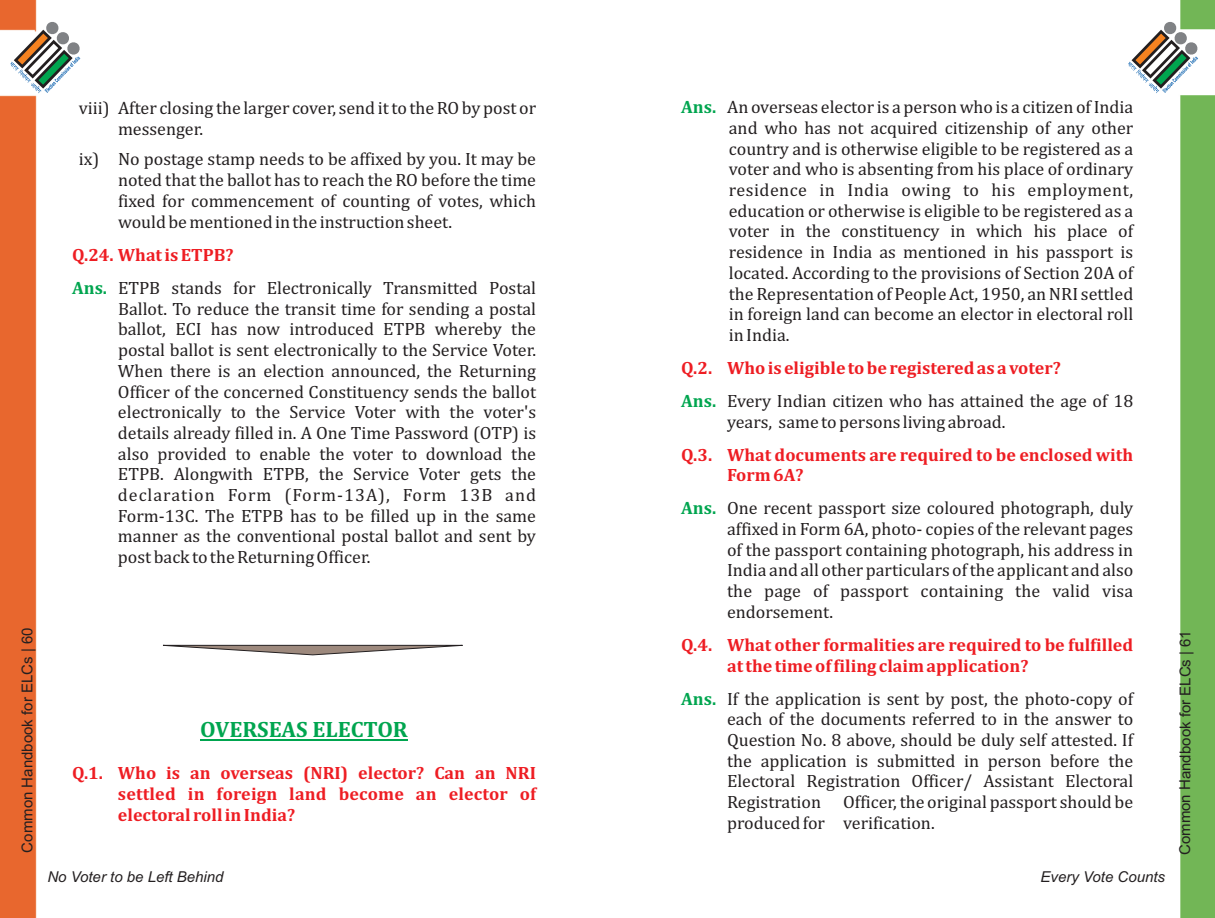
<style>
.page{position:relative;width:1215px;height:918px;background:#fff}
.page>*{position:absolute;margin:0;border:0;box-sizing:border-box;transform-origin:0 0}
.t1{font:700 22.5px "Cambria";color:#00a54f}
.t2{font:18px/20.7px "Cambria";color:#231f20;text-align:justify}
.t3{font:700 18px/20.7px "Cambria";color:#ee1d23}
.t4{font:700 18px "Cambria";color:#00a54f}
.t5{font:15px "Arial";color:#231f20}
.t6{font:italic 15px "Arial";color:#231f20}
</style>
<div class="page">
<img style="left:0;top:0;width:1215px;height:918px">
<svg style="left:1128px;top:21px;width:70px;height:72px"></svg>
<svg style="left:11px;top:21px;width:69px;height:72px"></svg>
<hr style="left:200px;top:739px;width:208px;height:1px;background:#00a54f">
<svg style="left:153px;top:645px;width:320px;height:10px"></svg>
<p class="t2" style="left:118px;top:98px;width:420px;line-height:21.1px;text-indent:-39px">viii) After closing the larger cover, send it to the RO by post or messenger.</p>
<p class="t2" style="left:118px;top:149px;width:420px;line-height:21.1px;text-indent:-39px">ix) No postage stamp needs to be affixed by you. It may be noted that the ballot has to reach the RO before the time fixed for commencement of counting of votes, which would be mentioned in the instruction sheet.</p>
<p class="t3" style="left:72px;top:246px;width:163px">Q.24. What is ETPB?</p>
<p class="t4" style="left:72px;top:280px;width:37px">Ans.</p>
<p class="t2" style="left:118px;top:279px;width:420px">ETPB stands for Electronically Transmitted Postal Ballot. To reduce the transit time for sending a postal ballot, ECI has now introduced ETPB whereby the postal ballot is sent electronically to the Service Voter.<br>When there is an election announced, the Returning Officer of the concerned Constituency sends the ballot electronically to the Service Voter with the voter's details already filled in. A One Time Password (OTP) is also provided to enable the voter to download the ETPB. Alongwith ETPB, the Service Voter gets the declaration Form (Form-13A), Form 13B and Form-13C. The ETPB has to be filled up in the same manner as the conventional postal ballot and sent by post back to the Returning Officer.</p>
<p class="t4" style="left:681px;top:99px;width:37px">Ans.</p>
<p class="t2" style="left:727px;top:98px;width:408px">An overseas elector is a person who is a citizen of India and who has not acquired citizenship of any other country and is otherwise eligible to be registered as a voter and who is absenting from his place of ordinary residence in India owing to his employment, education or otherwise is eligible to be registered as a voter in the constituency in which his place of residence in India as mentioned in his passport is located. According to the provisions of Section 20A of the Representation of People Act, 1950, an NRI settled in foreign land can become an elector in electoral roll in India.</p>
<p class="t3" style="left:681px;top:359px;width:381px">Q.2. Who is eligible to be registered as a voter?</p>
<p class="t4" style="left:681px;top:393px;width:37px">Ans.</p>
<p class="t2" style="left:727px;top:392px;width:408px">Every Indian citizen who has attained the age of 18 years, same to persons living abroad.</p>
<p class="t3" style="left:727px;top:445px;width:408px;text-indent:-46px">Q.3. What documents are required to be enclosed with<br>Form 6A?</p>
<p class="t4" style="left:681px;top:500px;width:37px">Ans.</p>
<p class="t2" style="left:727px;top:499px;width:408px">One recent passport size coloured photograph, duly affixed in Form 6A, photo- copies of the relevant pages of the passport containing photograph, his address in India and all other particulars of the applicant and also the page of passport containing the valid visa endorsement.</p>
<p class="t5" style="left:22px;top:853px;width:226px;rotate:-90deg">Common Handbook for ELCs | 60</p>
<p class="t5" style="left:1179px;top:855px;width:226px;rotate:-90deg">Common Handbook for ELCs | 61</p>
<p class="t6" style="left:47px;top:871px;width:178px">No Voter to be Left Behind</p>
<p class="t6" style="left:1041px;top:871px;width:126px">Every Vote Counts</p>
<p class="t3" style="left:727px;top:636px;width:408px;text-indent:-46px">Q.4. What other formalities are required to be fulfilled at the time of filing claim application?</p>
<p class="t2" style="left:727px;top:689px;width:408px">If the application is sent by post, the photo-copy of each of the documents referred to in the answer to Question No. 8 above, should be duly self attested. If the application is submitted in person before the Electoral Registration Officer/ Assistant Electoral Registration Officer, the original passport should be produced for verification.</p>
<p class="t4" style="left:681px;top:691px;width:37px">Ans.</p>
<p class="t1" style="left:200px;top:720px;width:209px">OVERSEAS ELECTOR</p>
<p class="t3" style="left:118px;top:764px;width:420px;text-align:justify;text-indent:-46px">Q.1. Who is an overseas (NRI) elector? Can an NRI settled in foreign land become an elector of electoral roll in India?</p>
</div>
